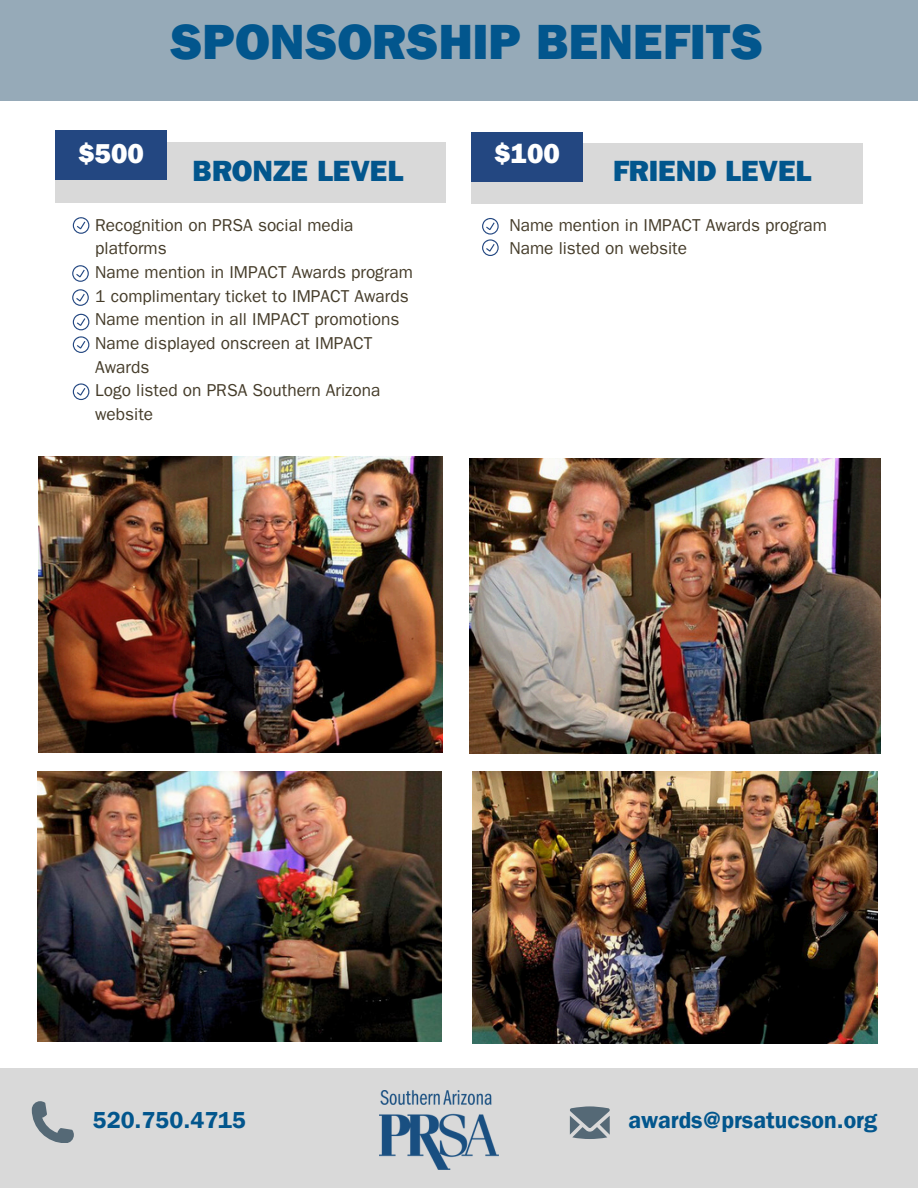
<style>
.page{position:relative;width:918px;height:1188px;background:#fff}
.page>*{position:absolute;margin:0;border:0;box-sizing:border-box;transform-origin:0 0}
.t1{font:800 49.65px "Franklin Gothic LT Pro";color:#02568d}
.t2{font:800 29.4px "Franklin Gothic LT Pro";color:#02568d}
.t3{font:800 27.45px "Franklin Gothic LT Pro";color:#fff}
.t4{font:23.25px "Franklin Gothic LT Pro Dm";color:#02568d}
.t5{font:17.25px/23.7px "Franklin Gothic LT Pro";color:#453c2a}
</style>
<div class="page">
<div style="left:0;top:0;width:918px;height:101px;background:#96aab8"></div>
<div style="left:56px;top:143px;width:390px;height:60px;background:#d9d9d9"></div>
<div style="left:56px;top:131px;width:111px;height:49px;background:#234781"></div>
<div style="left:471px;top:143px;width:391px;height:60px;background:#d9d9d9"></div>
<svg style="left:73px;top:217px;width:16px;height:17px"></svg>
<svg style="left:72px;top:265px;width:17px;height:17px"></svg>
<svg style="left:73px;top:314px;width:16px;height:16px"></svg>
<div style="left:472px;top:132px;width:111px;height:49px;background:#234781"></div>
<svg style="left:482px;top:218px;width:17px;height:38px"></svg>
<svg style="left:72px;top:289px;width:17px;height:17px"></svg>
<svg style="left:73px;top:383px;width:16px;height:17px"></svg>
<img style="left:473px;top:772px;width:405px;height:272px">
<img style="left:38px;top:772px;width:403px;height:270px">
<img style="left:470px;top:459px;width:410px;height:294px">
<img style="left:39px;top:456px;width:404px;height:296px">
<div style="left:0;top:1069px;width:918px;height:119px;background:#d9d9d9"></div>
<svg style="left:32px;top:1101px;width:41px;height:42px"></svg>
<svg style="left:570px;top:1106px;width:39px;height:33px"></svg>
<img style="left:379px;top:1090px;width:119px;height:80px">
<svg style="left:73px;top:336px;width:16px;height:17px"></svg>
<p class="t1" style="left:170px;top:25px;width:595px">SPONSORSHIP BENEFITS</p>
<p class="t3" style="left:78px;top:144px;width:67px">$500</p>
<p class="t2" style="left:193px;top:161px;width:212px">BRONZE LEVEL</p>
<p class="t3" style="left:494px;top:144px;width:67px">$100</p>
<p class="t2" style="left:613px;top:161px;width:200px">FRIEND LEVEL</p>
<p class="t5" style="left:95px;top:216px;width:260px">Recognition on PRSA social media platforms</p>
<p class="t5" style="left:95px;top:263px;width:319px">Name mention in IMPACT Awards program</p>
<p class="t5" style="left:95px;top:287px;width:315px">1 complimentary ticket to IMPACT Awards</p>
<p class="t5" style="left:95px;top:310px;width:306px">Name mention in all IMPACT promotions</p>
<p class="t5" style="left:95px;top:334px;width:279px">Name displayed onscreen at IMPACT<br>Awards</p>
<p class="t5" style="left:95px;top:381px;width:287px">Logo listed on PRSA Southern Arizona website</p>
<p class="t5" style="left:509px;top:216px;width:319px">Name mention in IMPACT Awards program</p>
<p class="t5" style="left:509px;top:239px;width:179px">Name listed on website</p>
<p class="t4" style="left:93px;top:1112px;width:155px">520.750.4715</p>
<p class="t4" style="left:629px;top:1112px;width:250px">awards@prsatucson.org</p>
</div>
